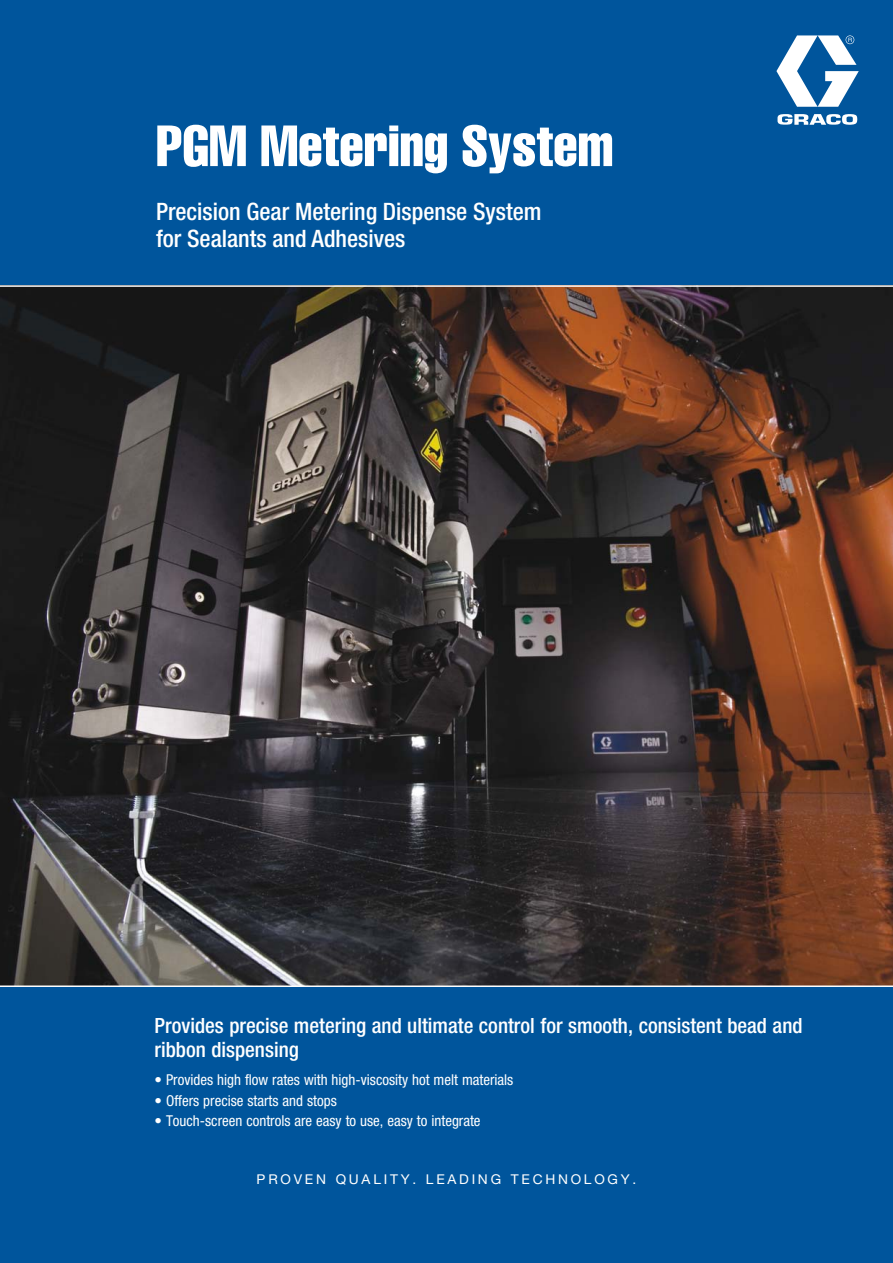
<style>
.page{position:relative;width:893px;height:1263px;background:#00559c}
.page>*{position:absolute;margin:0;border:0;box-sizing:border-box;transform-origin:0 0}
.t1{font:57px "Helvetica LT Std Comp";color:#fff}
.t2{font:500 condensed 24px/27px "Helvetica Neue LT Std";color:#fff}
.t3{font:500 condensed 21px/24px "Helvetica Neue LT Std";color:#fff}
.t4{font:condensed 15px "Helvetica Neue LT Std";color:#fff}
.t5{font:13.5px "Helvetica Neue LT Std";letter-spacing:.2em;color:#fff}
</style>
<div class="page">
<img style="left:0;top:287px;width:893px;height:698px">
<hr style="left:0;top:285px;width:893px;height:2px;background:#fff">
<hr style="left:0;top:985px;width:893px;height:2px;background:#fff">
<svg style="left:776px;top:35px;width:83px;height:90px"></svg>
<h1 class="t1" style="left:156px;top:125px;width:459px">PGM Metering System</h1>
<h2 class="t2" style="left:156px;top:201px;width:387px">Precision Gear Metering Dispense System for Sealants and Adhesives</h2>
<h3 class="t3" style="left:155px;top:1016px;width:649px">Provides precise metering and ultimate control for smooth, consistent bead and ribbon dispensing</h3>
<p class="t4" style="left:155px;top:1074px;width:360px">• Provides high flow rates with high-viscosity hot melt materials</p>
<p class="t4" style="left:155px;top:1095px;width:184px">• Offers precise starts and stops</p>
<p class="t4" style="left:155px;top:1115px;width:327px">• Touch-screen controls are easy to use, easy to integrate</p>
<p class="t5" style="left:257px;top:1174px;width:381px">PROVEN QUALITY. LEADING TECHNOLOGY.</p>
</div>
